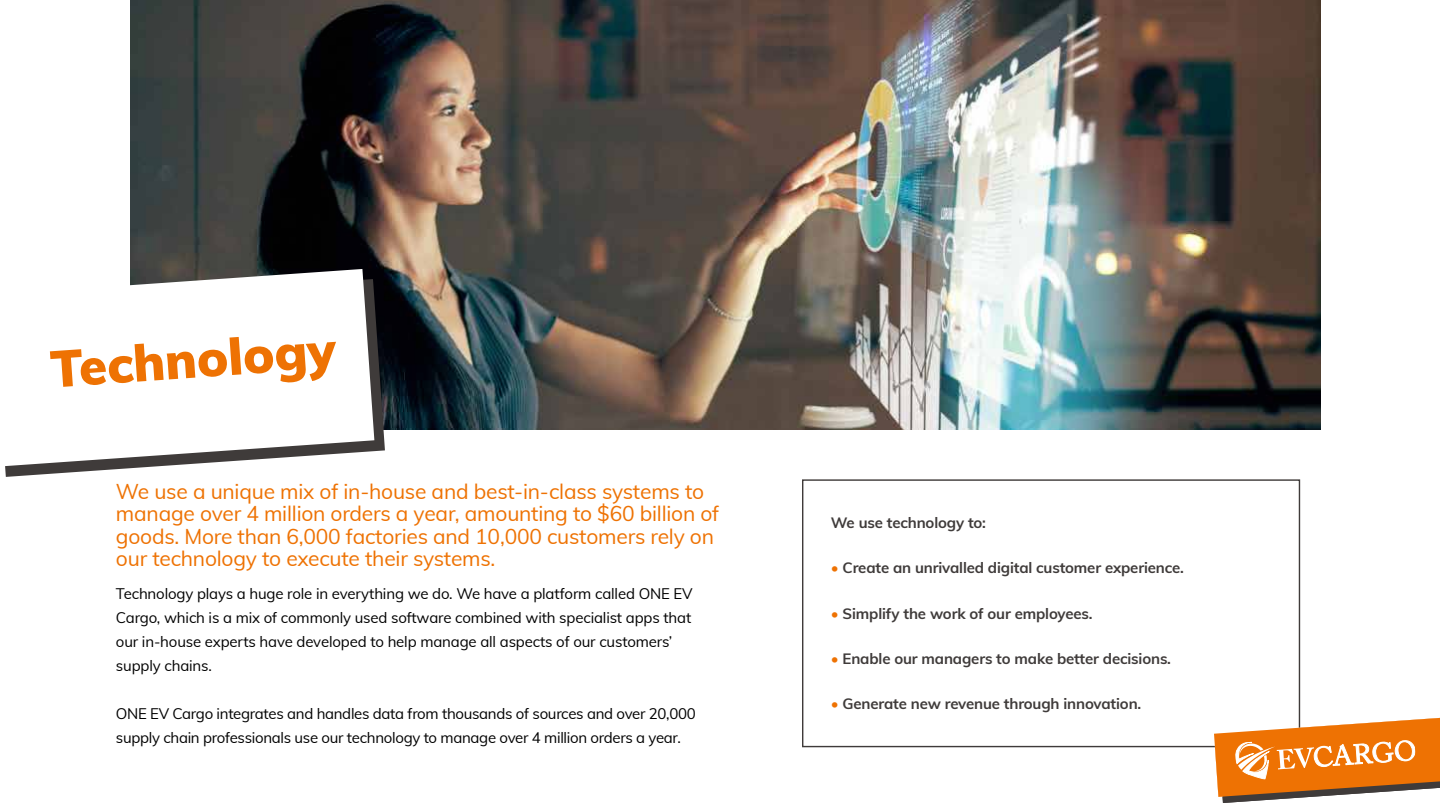
<style>
.page{position:relative;width:1440px;height:810px;background:#fff}
.page>*{position:absolute;margin:0;border:0;box-sizing:border-box;transform-origin:0 0}
.t1{font:900 51px "Muli";color:#ee7203}
.t2{font:21px/22.5px "Muli";letter-spacing:-.01em;color:#ee7203}
.t3{font:15px/24px "Muli";letter-spacing:-.01em;color:#000}
.t4{font:700 15px "Muli";letter-spacing:-.01em;color:#3f3b3a}
.s1{color:#ee7203}
</style>
<div class="page">
<img style="left:131px;top:0;width:1189px;height:430px">
<div style="left:802px;top:479px;width:498px;height:268px;background:#fff;border:1px solid #3f3b3a"></div>
<svg style="left:1214px;top:708px;width:226px;height:95px"></svg>
<svg style="left:5px;top:279px;width:380px;height:198px"></svg>
<svg style="left:5px;top:269px;width:369px;height:197px"></svg>
<h1 class="t1" style="left:48px;top:332px;width:287px;rotate:-4deg">Technology</h1>
<h2 class="t2" style="left:116px;top:479px;width:605px">We use a unique mix of in-house and best-in-class systems to manage over 4 million orders a year, amounting to $60 billion of goods. More than 6,000 factories and 10,000 customers rely on our technology to execute their systems.</h2>
<p class="t3" style="left:116px;top:581px;width:578px">Technology plays a huge role in everything we do. We have a platform called ONE EV Cargo, which is a mix of commonly used software combined with specialist apps that our in-house experts have developed to help manage all aspects of our customers’ supply chains.</p>
<p class="t3" style="left:116px;top:701px;width:581px">ONE EV Cargo integrates and handles data from thousands of sources and over 20,000 supply chain professionals use our technology to manage over 4 million orders a year.</p>
<p class="t4" style="left:831px;top:511px;width:157px">We use technology to:</p>
<p class="t4" style="left:831px;top:557px;width:355px"><span class="s1">•</span> Create an unrivalled digital customer experience.</p>
<p class="t4" style="left:831px;top:602px;width:263px"><span class="s1">•</span> Simplify the work of our employees.</p>
<p class="t4" style="left:831px;top:648px;width:342px"><span class="s1">•</span> Enable our managers to make better decisions.</p>
<p class="t4" style="left:831px;top:693px;width:312px"><span class="s1">•</span> Generate new revenue through innovation.</p>
</div>
